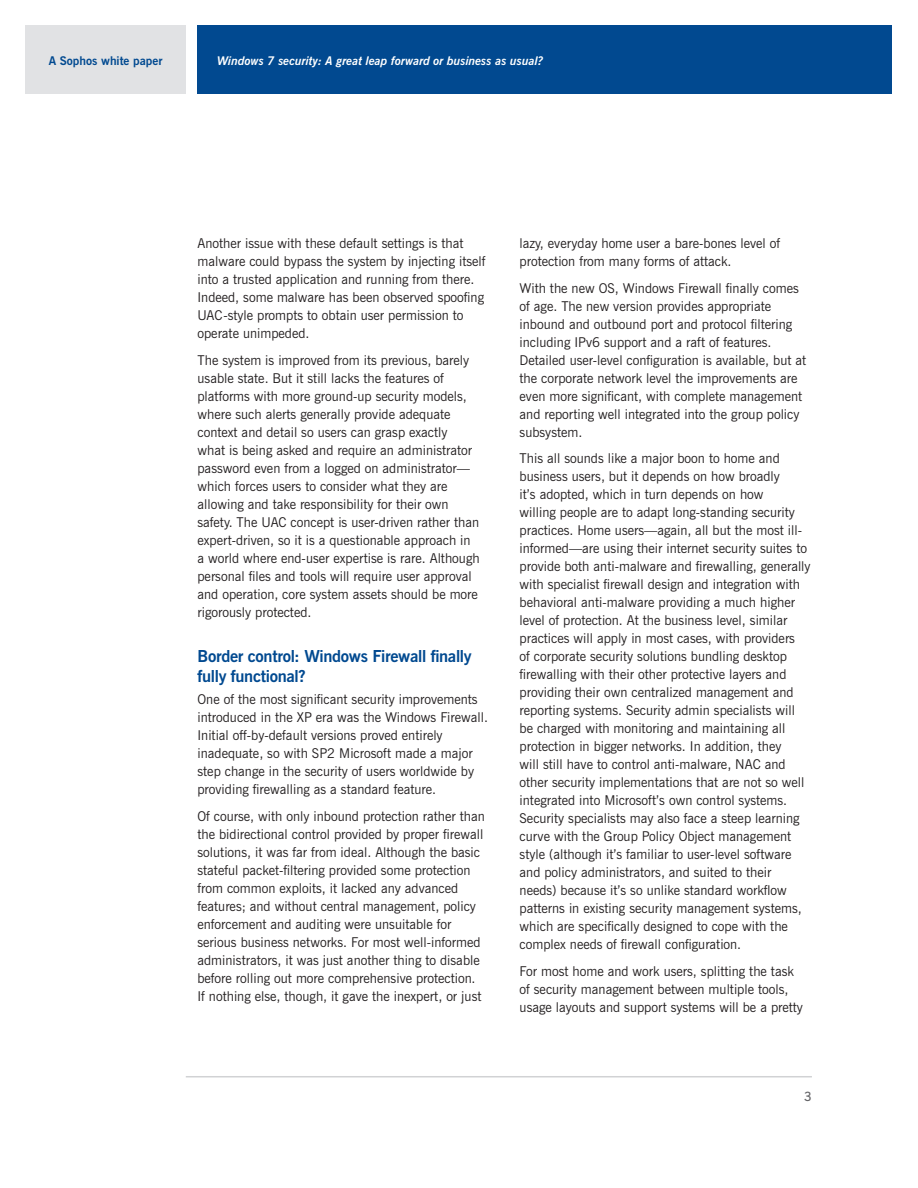
<style>
.page{position:relative;width:918px;height:1188px;background:#fff}
.page>*{position:absolute;margin:0;border:0;box-sizing:border-box;transform-origin:0 0}
.Heading_1{font:700 16.5px/19.8px "News Gothic BT";letter-spacing:-.02em;color:#014990}
.Body_text{font:13.5px/18px "News Gothic BT";color:#231f20}
.t1{font:600 12.75px "News Gothic BT";color:#636366}
.t2{font:italic 700 12px "News Gothic BT";color:#fff}
.t3{font:700 12px "News Gothic BT";color:#014990}
</style>
<div class="page">
<div style="left:26px;top:26px;width:160px;height:68px;background:#e1e2e4"></div>
<div style="left:198px;top:26px;width:694px;height:68px;background:#014990"></div>
<hr style="left:186px;top:1076px;width:626px;height:1px;background:#d1d2d4">
<p class="t3" style="left:49px;top:53px;width:115px">A Sophos white paper</p>
<p class="t2" style="left:217px;top:53px;width:328px">Windows 7 security: A great leap forward or business as usual?</p>
<p class="Body_text" style="left:198px;top:235px;width:290px">Another issue with these default settings is that malware could bypass the system by injecting itself into a trusted application and running from there.<br>Indeed, some malware has been observed spoofing UAC-style prompts to obtain user permission to operate unimpeded.</p>
<p class="Body_text" style="left:198px;top:351px;width:284px">The system is improved from its previous, barely usable state. But it still lacks the features of platforms with more ground-up security models, where such alerts generally provide adequate context and detail so users can grasp exactly<br>what is being asked and require an administrator password even from a logged on administrator— which forces users to consider what they are allowing and take responsibility for their own safety. The UAC concept is user-driven rather than expert-driven, so it is a questionable approach in a world where end-user expertise is rare. Although personal files and tools will require user approval and operation, core system assets should be more rigorously protected.</p>
<p class="Heading_1" style="left:198px;top:646px;width:276px">Border control: Windows Firewall finally fully functional?</p>
<p class="Body_text" style="left:198px;top:690px;width:292px">One of the most significant security improvements introduced in the XP era was the Windows Firewall.<br>Initial off-by-default versions proved entirely inadequate, so with SP2 Microsoft made a major step change in the security of users worldwide by providing firewalling as a standard feature.</p>
<p class="Body_text" style="left:198px;top:807px;width:289px">Of course, with only inbound protection rather than the bidirectional control provided by proper firewall solutions, it was far from ideal. Although the basic stateful packet-filtering provided some protection from common exploits, it lacked any advanced features; and without central management, policy enforcement and auditing were unsuitable for serious business networks. For most well-informed administrators, it was just another thing to disable before rolling out more comprehensive protection.<br>If nothing else, though, it gave the inexpert, or just</p>
<p class="Body_text" style="left:520px;top:235px;width:262px">lazy, everyday home user a bare-bones level of protection from many forms of attack.</p>
<p class="Body_text" style="left:520px;top:279px;width:288px">With the new OS, Windows Firewall finally comes of age. The new version provides appropriate inbound and outbound port and protocol filtering including IPv6 support and a raft of features.<br>Detailed user-level configuration is available, but at the corporate network level the improvements are even more significant, with complete management and reporting well integrated into the group policy subsystem.</p>
<p class="Body_text" style="left:520px;top:450px;width:293px">This all sounds like a major boon to home and business users, but it depends on how broadly<br>it’s adopted, which in turn depends on how<br>willing people are to adapt long-standing security practices. Home users—again, all but the most ill&shy;informed—are using their internet security suites to provide both anti-malware and firewalling, generally with specialist firewall design and integration with behavioral anti-malware providing a much higher level of protection. At the business level, similar practices will apply in most cases, with providers<br>of corporate security solutions bundling desktop firewalling with their other protective layers and providing their own centralized management and reporting systems. Security admin specialists will be charged with monitoring and maintaining all protection in bigger networks. In addition, they<br>will still have to control anti-malware, NAC and other security implementations that are not so well integrated into Microsoft’s own control systems.<br>Security specialists may also face a steep learning curve with the Group Policy Object management style (although it’s familiar to user-level software and policy administrators, and suited to their needs) because it’s so unlike standard workflow patterns in existing security management systems, which are specifically designed to cope with the complex needs of firewall configuration.</p>
<p class="Body_text" style="left:520px;top:962px;width:285px">For most home and work users, splitting the task of security management between multiple tools, usage layouts and support systems will be a pretty</p>
<p class="t1" style="left:804px;top:1089px;width:9px">3</p>
</div>
